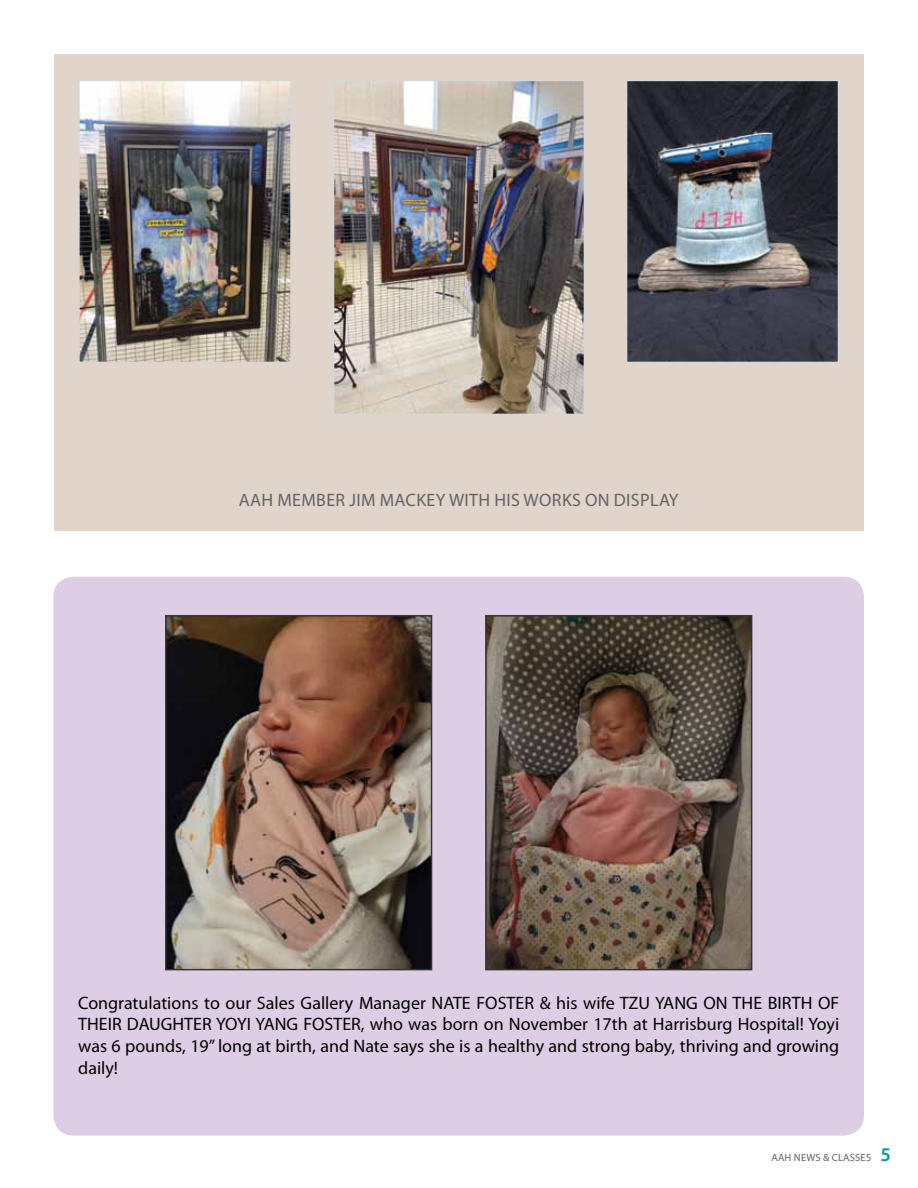
<style>
.page{position:relative;width:918px;height:1188px;background:#fff}
.page>*{position:absolute;margin:0;border:0;box-sizing:border-box;transform-origin:0 0}
.t1{font:18px/21.6px "Myriad Pro";color:#000;text-align:justify}
.t2{font:18px "Myriad Pro";letter-spacing:.02em;color:#636466}
.t3{font:10.5px "Myriad Pro";letter-spacing:.02em;color:#636466}
.s1{font-weight:600;font-size:19.5px;color:#009b9e}
</style>
<div class="page">
<div style="left:54px;top:55px;width:810px;height:476px;background:#e1d4cb"></div>
<img style="left:333px;top:80px;width:252px;height:335px">
<img style="left:626px;top:80px;width:213px;height:283px">
<img style="left:79px;top:80px;width:212px;height:283px">
<div style="left:53px;top:577px;width:811px;height:559px;background:#decee5;border-radius:20px"></div>
<img style="left:165px;top:615px;width:268px;height:356px">
<img style="left:485px;top:615px;width:268px;height:356px">
<p class="t2" style="left:239px;top:489px;width:51px">aa h member</p>
<p class="t2" style="left:349px;top:489px;width:43px">jim mac</p>
<p class="t2" style="left:416px;top:489px;width:121px">key with his wor</p>
<p class="t2" style="left:562px;top:489px;width:80px">ks on display</p>
<p class="t1" style="left:78px;top:992px;width:763px">Congratulations to our Sales Gallery Manager NATE FOSTER &amp; his wife TZU YANG ON TH E BIRTH OF TH EIR DAUGHTER YOYI YANG FOSTER, who was born on November 17th at Harrisburg Hospital! Yoyi was 6 pounds, 19” long at birth, and Nate says she is a healthy and strong baby, thriving and growing daily!</p>
<p class="t3" style="left:771px;top:1151px;width:121px">AAH NEWS &amp; CLASSES <span class="s1">5</span></p>
</div>
